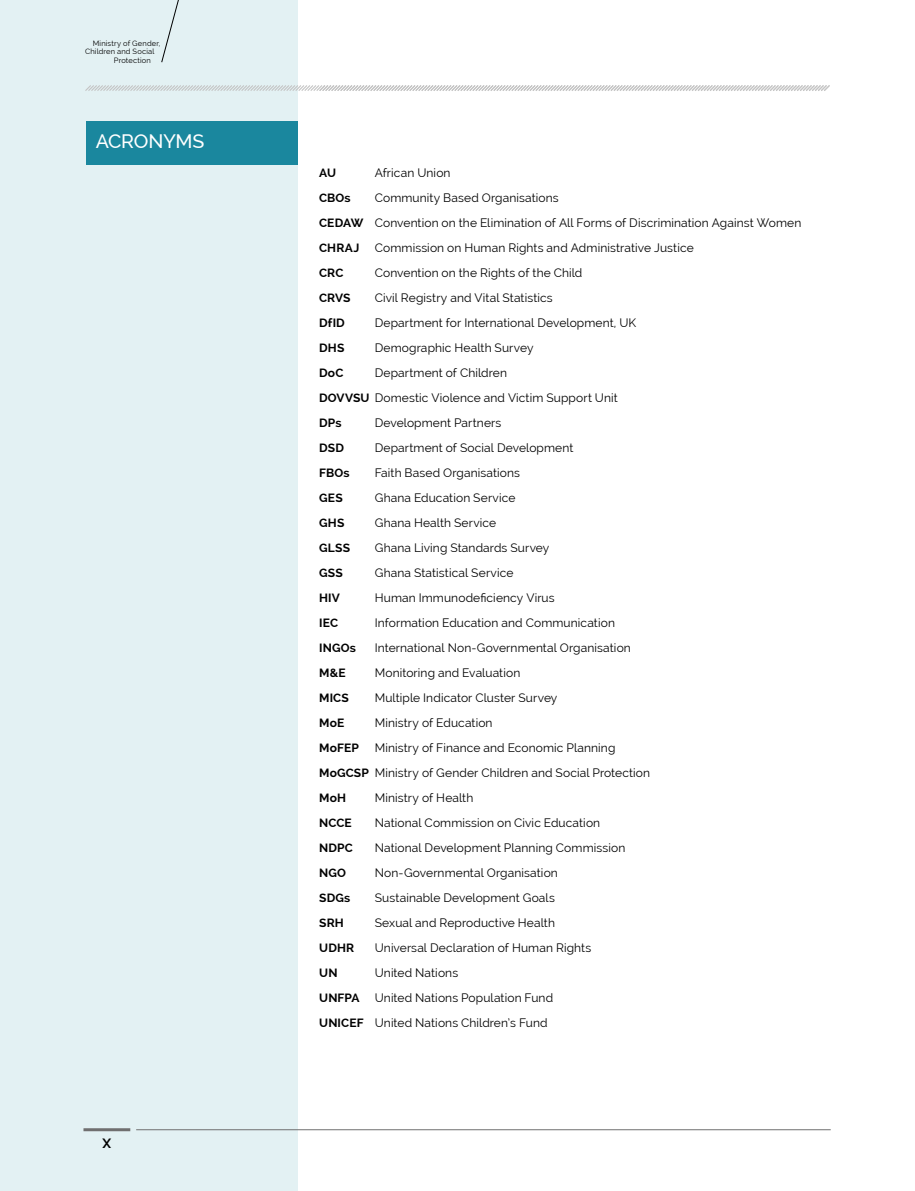
<style>
.page{position:relative;width:915px;height:1191px;background:#fff}
.page>*{position:absolute;margin:0;border:0;box-sizing:border-box;transform-origin:0 0}
.t1{font:500 19.5px "Raleway";letter-spacing:-.01em;color:#fff}
.t2{font:700 13.5px "Raleway";color:#000}
.t3{font:12px/25px "Raleway";letter-spacing:.01em;color:#000}
.t4{font:700 12px "Raleway";letter-spacing:.01em;color:#000}
.t5{font:7.5px "Raleway";letter-spacing:.025em;color:#000}
.s1{font-weight:700}
</style>
<div class="page">
<div style="left:0;top:0;width:298px;height:1191px;background:#e3f1f3"></div>
<div style="left:87px;top:121px;width:211px;height:44px;background:#1a879e"></div>
<svg style="left:85px;top:85px;width:745px;height:6px"></svg>
<svg style="left:161px;top:0;width:18px;height:63px"></svg>
<hr style="left:83px;top:1128px;width:47px;height:3px;background:#706f6f">
<hr style="left:136px;top:1129px;width:694px;height:1px;background:#706f6f">
<p class="t5" style="left:93px;top:39px;width:69px">Ministry of Gender,</p>
<p class="t5" style="left:85px;top:47px;width:71px">Children and Social</p>
<p class="t5" style="left:114px;top:56px;width:38px">Protection</p>
<h1 class="t1" style="left:96px;top:130px;width:110px">ACRONYMS</h1>
<p class="t2" style="left:102px;top:1136px;width:10px">X</p>
<p class="t4" style="left:319px;top:165px;width:18px">AU</p>
<p class="t3" style="left:374px;top:160px;width:77px">African Union</p>
<p class="t4" style="left:319px;top:190px;width:33px">CBOs</p>
<p class="t3" style="left:319px;top:185px;width:483px;text-indent:55px">Community Based Organisations<br><span class="s1">CEDAW</span> Convention on the Elimination of All Forms of Discrimination Against Women<br><span class="s1">CHRAJ</span></p>
<p class="t3" style="left:374px;top:235px;width:320px">Commission on Human Rights and Administrative Justice</p>
<p class="t4" style="left:319px;top:265px;width:26px">CRC</p>
<p class="t3" style="left:374px;top:260px;width:209px">Convention on the Rights of the Child</p>
<p class="t4" style="left:319px;top:290px;width:33px">CRVS</p>
<p class="t3" style="left:374px;top:285px;width:179px">Civil Registry and Vital Statistics</p>
<p class="t4" style="left:319px;top:315px;width:27px">DfID</p>
<p class="t3" style="left:374px;top:310px;width:263px">Department for International Development, UK</p>
<p class="t4" style="left:319px;top:340px;width:27px">DHS</p>
<p class="t3" style="left:374px;top:335px;width:160px">Demographic Health Survey</p>
<p class="t4" style="left:319px;top:365px;width:26px">DoC</p>
<p class="t3" style="left:319px;top:360px;width:300px;text-indent:56px">Department of Children<br><span class="s1">DOVVSU</span> Domestic Violence and Victim Support Unit<br><span class="s1">DPs</span></p>
<p class="t3" style="left:374px;top:410px;width:128px">Development Partners</p>
<p class="t4" style="left:319px;top:440px;width:26px">DSD</p>
<p class="t3" style="left:374px;top:435px;width:200px">Department of Social Development</p>
<p class="t4" style="left:319px;top:466px;width:32px">FBOs</p>
<p class="t3" style="left:374px;top:460px;width:147px">Faith Based Organisations</p>
<p class="t4" style="left:319px;top:491px;width:25px">GES</p>
<p class="t3" style="left:374px;top:485px;width:142px">Ghana Education Service</p>
<p class="t4" style="left:319px;top:516px;width:27px">GHS</p>
<p class="t3" style="left:374px;top:510px;width:123px">Ghana Health Service</p>
<p class="t4" style="left:319px;top:541px;width:32px">GLSS</p>
<p class="t3" style="left:374px;top:535px;width:176px">Ghana Living Standards Survey</p>
<p class="t4" style="left:319px;top:566px;width:25px">GSS</p>
<p class="t3" style="left:374px;top:560px;width:140px">Ghana Statistical Service</p>
<p class="t4" style="left:319px;top:591px;width:22px">HIV</p>
<p class="t3" style="left:374px;top:585px;width:181px">Human Immunodeficiency Virus</p>
<p class="t4" style="left:319px;top:616px;width:20px">IEC</p>
<p class="t3" style="left:374px;top:610px;width:242px">Information Education and Communication</p>
<p class="t4" style="left:319px;top:641px;width:38px">INGOs</p>
<p class="t3" style="left:374px;top:635px;width:257px">International Non-Governmental Organisation</p>
<p class="t4" style="left:319px;top:666px;width:28px">M&amp;E</p>
<p class="t3" style="left:374px;top:660px;width:147px">Monitoring and Evaluation</p>
<p class="t4" style="left:319px;top:691px;width:31px">MICS</p>
<p class="t3" style="left:374px;top:685px;width:184px">Multiple Indicator Cluster Survey</p>
<p class="t4" style="left:319px;top:716px;width:27px">MoE</p>
<p class="t3" style="left:374px;top:710px;width:119px">Ministry of Education</p>
<p class="t4" style="left:319px;top:741px;width:41px">MoFEP</p>
<p class="t3" style="left:319px;top:735px;width:332px;text-indent:56px">Ministry of Finance and Economic Planning<br><span class="s1">MoGCSP</span> Ministry of Gender Children and Social Protection<br><span class="s1">MoH</span></p>
<p class="t3" style="left:374px;top:785px;width:100px">Ministry of Health</p>
<p class="t4" style="left:319px;top:816px;width:34px">NCCE</p>
<p class="t3" style="left:374px;top:810px;width:227px">National Commission on Civic Education</p>
<p class="t4" style="left:319px;top:841px;width:35px">NDPC</p>
<p class="t3" style="left:374px;top:835px;width:252px">National Development Planning Commission</p>
<p class="t4" style="left:319px;top:866px;width:28px">NGO</p>
<p class="t3" style="left:374px;top:860px;width:184px">Non-Governmental Organisation</p>
<p class="t4" style="left:319px;top:891px;width:33px">SDGs</p>
<p class="t3" style="left:374px;top:885px;width:182px">Sustainable Development Goals</p>
<p class="t4" style="left:319px;top:916px;width:26px">SRH</p>
<p class="t3" style="left:374px;top:910px;width:182px">Sexual and Reproductive Health</p>
<p class="t4" style="left:319px;top:941px;width:37px">UDHR</p>
<p class="t3" style="left:374px;top:935px;width:218px">Universal Declaration of Human Rights</p>
<p class="t4" style="left:319px;top:966px;width:20px">UN</p>
<p class="t3" style="left:374px;top:960px;width:85px">United Nations</p>
<p class="t4" style="left:319px;top:991px;width:42px">UNFPA</p>
<p class="t3" style="left:319px;top:985px;width:235px;text-indent:56px">United Nations Population Fund<br><span class="s1">UNICEF</span> United Nations Children’s Fund</p>
</div>
